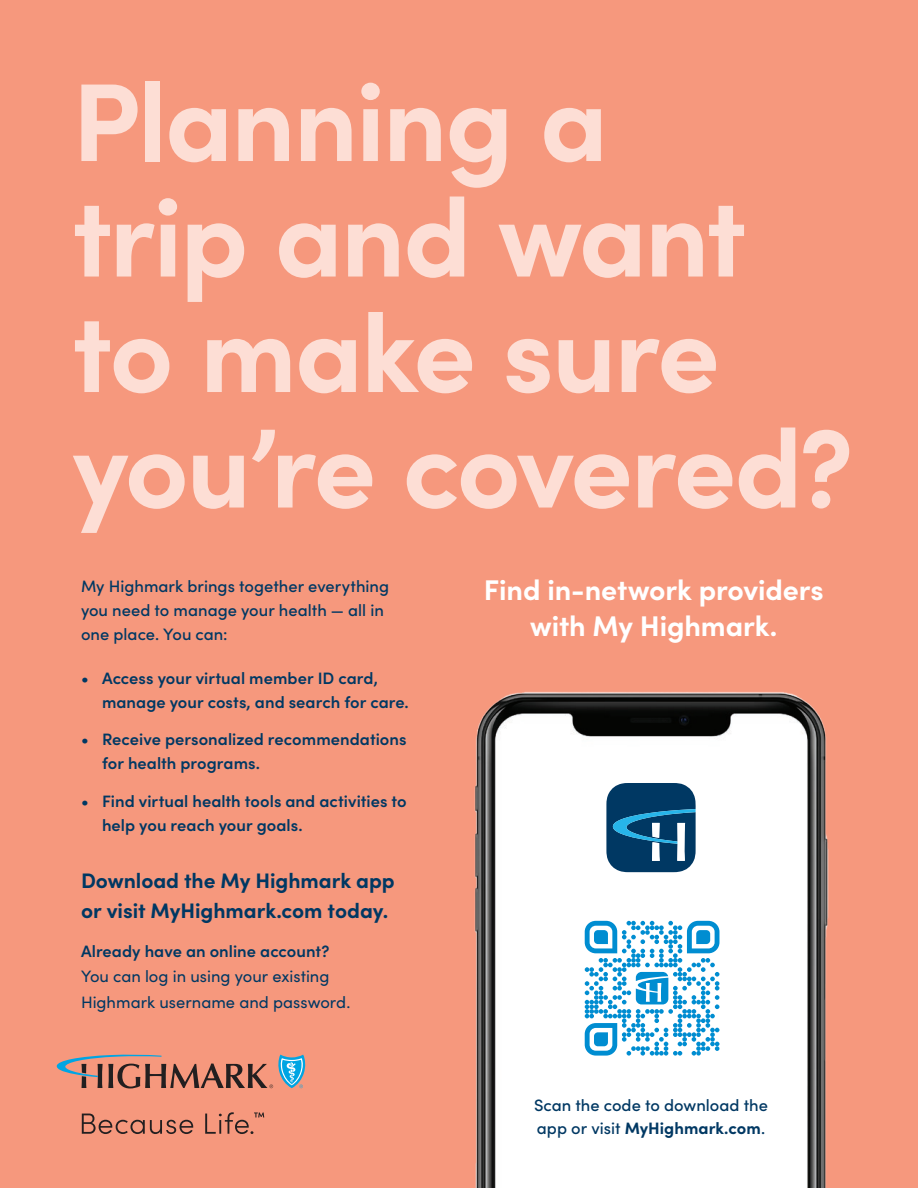
<style>
.page{position:relative;width:918px;height:1188px;background:#f6987d}
.page>*{position:absolute;margin:0;border:0;box-sizing:border-box;transform-origin:0 0}
.t1{font:700 111px/115.5px "Sofia Pro";letter-spacing:-.02em;color:#fdded5}
.t2{font:700 28.5px/36px "Sofia Pro";letter-spacing:-.005em;color:#fff;text-align:center}
.t3{font:700 21px/30px "Sofia Pro";color:#003863}
.t4{font:600 16.5px/24px "Sofia Pro";color:#003863}
.t5{font:500 16.5px/24px "Sofia Pro";color:#003863}
.t6{font:16.5px/25.5px "Sofia Pro";color:#003863}
.s1{font-weight:600}
.s2{font-weight:700}
</style>
<div class="page">
<img style="left:474px;top:692px;width:355px;height:496px">
<svg style="left:606px;top:783px;width:90px;height:89px"></svg>
<div style="left:575px;top:912px;width:154px;height:153px;background:#fff"></div>
<svg style="left:585px;top:921px;width:134px;height:135px"></svg>
<svg style="left:82px;top:1114px;width:111px;height:20px"></svg>
<svg style="left:205px;top:1112px;width:59px;height:22px"></svg>
<svg style="left:56px;top:1054px;width:250px;height:34px"></svg>
<p class="t1" style="left:72px;top:55px;width:783px">Planning a<br>trip and want to make sure you’re covered?</p>
<p class="t5" style="left:81px;top:573px;width:310px">My Highmark brings together everything you need to manage your health — all in one place. You can:</p>
<p class="t4" style="left:102px;top:665px;width:308px;text-indent:-21px">• Access your virtual member ID card, manage your costs, and search for care.</p>
<p class="t4" style="left:102px;top:727px;width:306px;text-indent:-21px">• Receive personalized recommendations for health programs.</p>
<p class="t4" style="left:102px;top:788px;width:306px;text-indent:-21px">• Find virtual health tools and activities to help you reach your goals.</p>
<p class="t3" style="left:81px;top:864px;width:315px">Download the My Highmark app or visit MyHighmark.com today.</p>
<p class="t6" style="left:81px;top:938px;width:271px"><span class="s1">Already have an online account?<br></span>You can log in using your existing<br>Highmark username and password.</p>
<p class="t2" style="left:484px;top:570px;width:341px">Find in-network providers with My Highmark.</p>
<p class="t5" style="left:534px;top:1093px;width:235px;line-height:22.5px">Scan the code to download the app or visit <span class="s2">MyHighmark.com</span>.</p>
</div>
